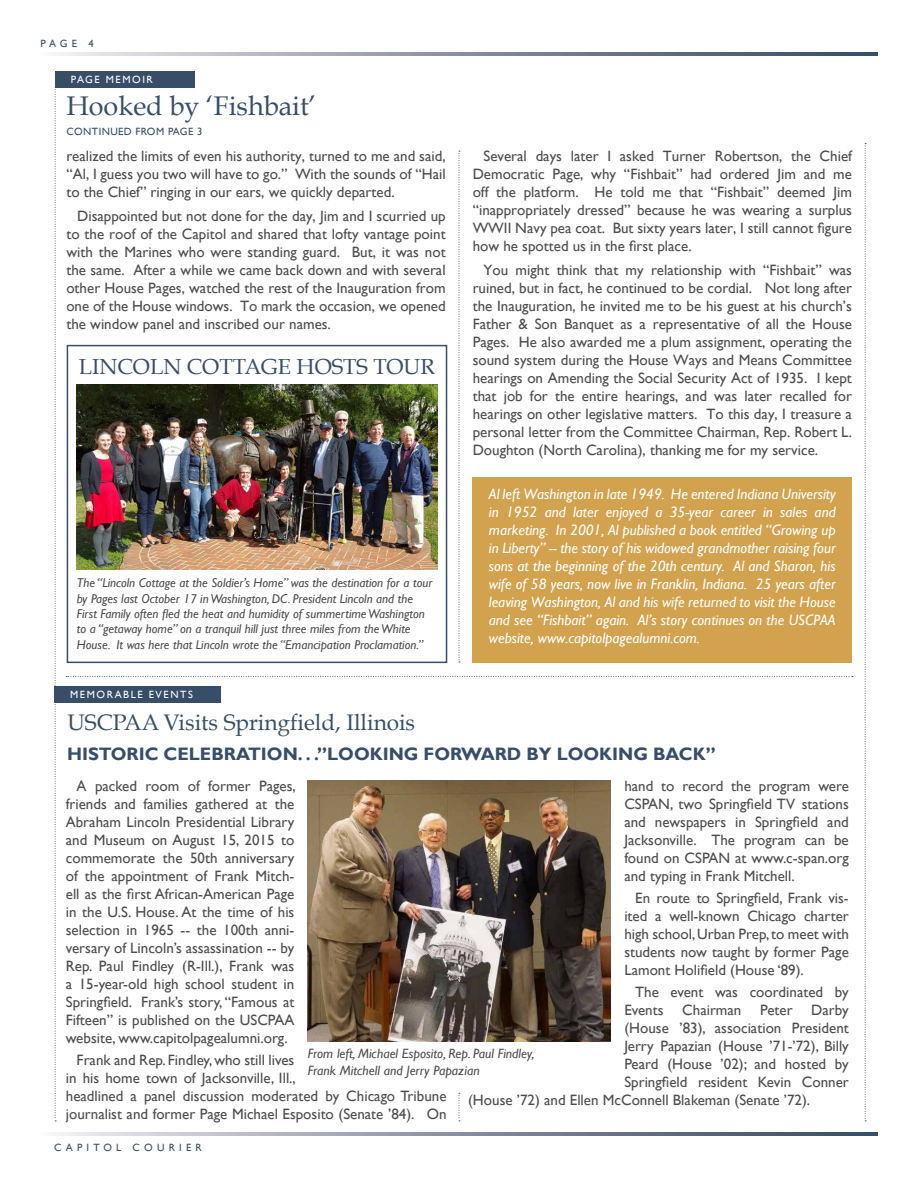
<style>
.page{position:relative;width:918px;height:1188px;background:#fff}
.page>*{position:absolute;margin:0;border:0;box-sizing:border-box;transform-origin:0 0}
.t1{font:27px "Book Antiqua";color:#384e68}
.t2{font:22.5px "Book Antiqua";color:#384e68}
.t3{font:21.75px "Book Antiqua";color:#384e68}
.t4{font:700 18px "Gill Sans";color:#384e68}
.t5{font:15px/18px "Gill Sans";color:#4d4d4f;text-align:justify}
.t6{font:italic 15px/18px "Gill Sans";color:#fff;text-align:justify}
.t7{font:italic 13.5px/16.2px "Gill Sans";color:#4d4d4f}
.t8{font:italic 12.9px/15.5px "Gill Sans";color:#4d4d4f}
.t9{font:10.5px "Gill Sans";letter-spacing:.15em;color:#fff}
.t10{font:10.5px "Gill Sans";letter-spacing:.04em;color:#384e68}
.t11{font:10.5px "Gill Sans";letter-spacing:.4em;color:#384e68}
.t12{font:10.5px "Gill Sans";letter-spacing:.32em;color:#384e68}
</style>
<div class="page">
<svg style="left:57px;top:53px;width:821px;height:2px;background:#8c92a3"></svg>
<svg style="left:57px;top:1133px;width:821px;height:2px;background:#8c92a3"></svg>
<div style="left:473px;top:477px;width:379px;height:185px;background:#d3a24f"></div>
<div style="left:55px;top:71px;width:139px;height:16px;background:#384e68"></div>
<svg style="left:55px;top:87px;width:1px;height:1035px"></svg>
<svg style="left:865px;top:143px;width:1px;height:979px"></svg>
<svg style="left:459px;top:151px;width:1px;height:512px"></svg>
<svg style="left:459px;top:1093px;width:1px;height:29px"></svg>
<img style="left:77px;top:385px;width:360px;height:184px">
<div style="left:54px;top:686px;width:167px;height:16px;background:#384e68"></div>
<img style="left:308px;top:780px;width:303px;height:261px">
<div style="left:67px;top:345px;width:380px;height:318px;border:2px solid #384e68"></div>
<svg style="left:66px;top:676px;width:787px;height:1px"></svg>
<p class="t12" style="left:40px;top:37px;width:55px">page 4</p>
<p class="t9" style="left:71px;top:73px;width:84px">Page Memoir</p>
<h1 class="t1" style="left:66px;top:89px;width:251px">Hooked by ‘Fishbait’</h1>
<p class="t10" style="left:66px;top:125px;width:138px">Continued from page 3</p>
<p class="t5" style="left:66px;top:148px;width:381px">realized the limits of even his authority, turned to me and said, “Al, I guess you two will have to go.” With the sounds of “Hail to the Chief” ringing in our ears, we quickly departed.</p>
<p class="t5" style="left:66px;top:207px;width:381px;text-indent:11px">Disappointed but not done for the day, Jim and I scurried up to the roof of the Capitol and shared that lofty vantage point with the Marines who were standing guard. But, it was not the same. After a while we came back down and with several other House Pages, watched the rest of the Inauguration from one of the House windows. To mark the occasion, we opened the window panel and inscribed our names.</p>
<h3 class="t3" style="left:79px;top:353px;width:358px">LINCOLN COTTAGE HOSTS TOUR</h3>
<p class="t8" style="left:77px;top:575px;width:357px">The “Lincoln Cottage at the Soldier’s Home” was the destination for a tour by Pages last October 17 in Washington, DC. President Lincoln and the First Family often fled the heat and humidity of summertime Washington to a “getaway home” on a tranquil hill just three miles from the White House. It was here that Lincoln wrote the “Emancipation Proclamation.”</p>
<p class="t9" style="left:70px;top:688px;width:10px">MEMORA</p>
<p class="t9" style="left:123px;top:688px;width:71px">BLE EVents</p>
<p class="t5" style="left:473px;top:148px;width:381px;text-indent:11px">Several days later I asked Turner Robertson, the Chief Democratic Page, why “Fishbait” had ordered Jim and me off the platform. He told me that “Fishbait” deemed Jim “inappropriately dressed” because he was wearing a surplus WWII Navy pea coat. But sixty years later, I still cannot figure how he spotted us in the first place.</p>
<p class="t5" style="left:473px;top:261px;width:381px;text-align:left;text-indent:11px">You might think that my relationship with “Fishbait” was ruined, but in fact, he continued to be cordial. Not long after the Inauguration, he invited me to be his guest at his church’s Father &amp; Son Banquet as a representative of all the House Pages. He also awarded me a plum assignment, operating the sound system during the House Ways and Means Committee hearings on Amending the Social Security Act of 1935. I kept that job for the entire hearings, and was later recalled for hearings on other legislative matters. To this day, I treasure a personal letter from the Committee Chairman, Rep. Robert L.<br>Doughton (North Carolina), thanking me for my service.</p>
<p class="t6" style="left:489px;top:485px;width:348px">Al left Washington in late 1949. He entered Indiana University in 1952 and later enjoyed a 35-year career in sales and marketing. In 2001, Al published a book entitled “Growing up in Liberty” -- the story of his widowed grandmother raising four sons at the beginning of the 20th century. Al and Sharon, his wife of 58 years, now live in Franklin, Indiana. 25 years after leaving Washington, Al and his wife returned to visit the House and see “Fishbait” again. Al’s story continues on the USCPAA website, www.capitolpagealumni.com.</p>
<h2 class="t2" style="left:67px;top:708px;width:349px">USCPAA Visits Springfield, Illinois</h2>
<p class="t4" style="left:67px;top:743px;width:650px">HISTORIC CELEBRATION. . .”LOOKING FORWARD BY LOOKING BACK”</p>
<p class="t5" style="left:66px;top:777px;width:232px;text-indent:11px">A packed room of former Pages, friends and families gathered at the Abraham Lincoln Presidential Library and Museum on August 15, 2015 to commemorate the 50th anniversary of the appointment of Frank Mitch&shy;ell as the first African-American Page in the U.S.</p>
<p class="t5" style="left:624px;top:777px;width:226px">hand to record the program were CSPAN, two Springfield TV stations and newspapers in Springfield and Jacksonville. The program can be found on CSPAN</p>
<p class="t5" style="left:624px;top:849px;width:226px;text-indent:111px">at www.c-span.org and typing in Frank Mitchell.</p>
<p class="t5" style="left:624px;top:889px;width:226px;text-indent:11px">En route to Springfield, Frank vis&shy;ited a well-known Chicago charter high school, Urban Prep, to meet with students now taught by former Page Lamont Holifield (House ‘89).</p>
<p class="t5" style="left:635px;top:984px;width:215px">The event was coordinated by</p>
<p class="t5" style="left:624px;top:1002px;width:226px">Events Chairman Peter Darby</p>
<p class="t5" style="left:624px;top:1020px;width:226px">(House ’83), association President</p>
<p class="t5" style="left:624px;top:1038px;width:226px">Jerry Papazian (House ’71-’72), Billy</p>
<p class="t5" style="left:624px;top:1056px;width:226px">Peard (House ’02); and hosted by</p>
<p class="t5" style="left:624px;top:1074px;width:226px">Springfield resident Kevin Conner</p>
<p class="t5" style="left:468px;top:1092px;width:342px">(House ’72) and Ellen McConnell Blakeman (Senate ’72).</p>
<p class="t5" style="left:66px;top:903px;width:230px;text-align:left;text-indent:70px">House. At the time of his selection in 1965 -- the 100th anni&shy;versary of Lincoln’s assassination -- by Rep. Paul Findley (R-Ill.), Frank was a 15-year-old high school student in Springfield. Frank’s story, “Famous at Fifteen” is published on the USCPAA website, www.capitolpagealumni.org.</p>
<p class="t5" style="left:66px;top:1051px;width:382px;text-align:left;text-indent:11px">Frank and Rep. Findley, who still lives<br>in his home town of Jacksonville, Ill.,<br>headlined a panel discussion moderated by Chicago Tribune journalist and former Page Michael Esposito (Senate ’84). On</p>
<p class="t7" style="left:308px;top:1046px;width:228px">From left, Michael Esposito, Rep. Paul Findley,<br>Frank Mitchell and Jerry Papazian</p>
<p class="t11" style="left:54px;top:1141px;width:149px">Capitol courier</p>
</div>
